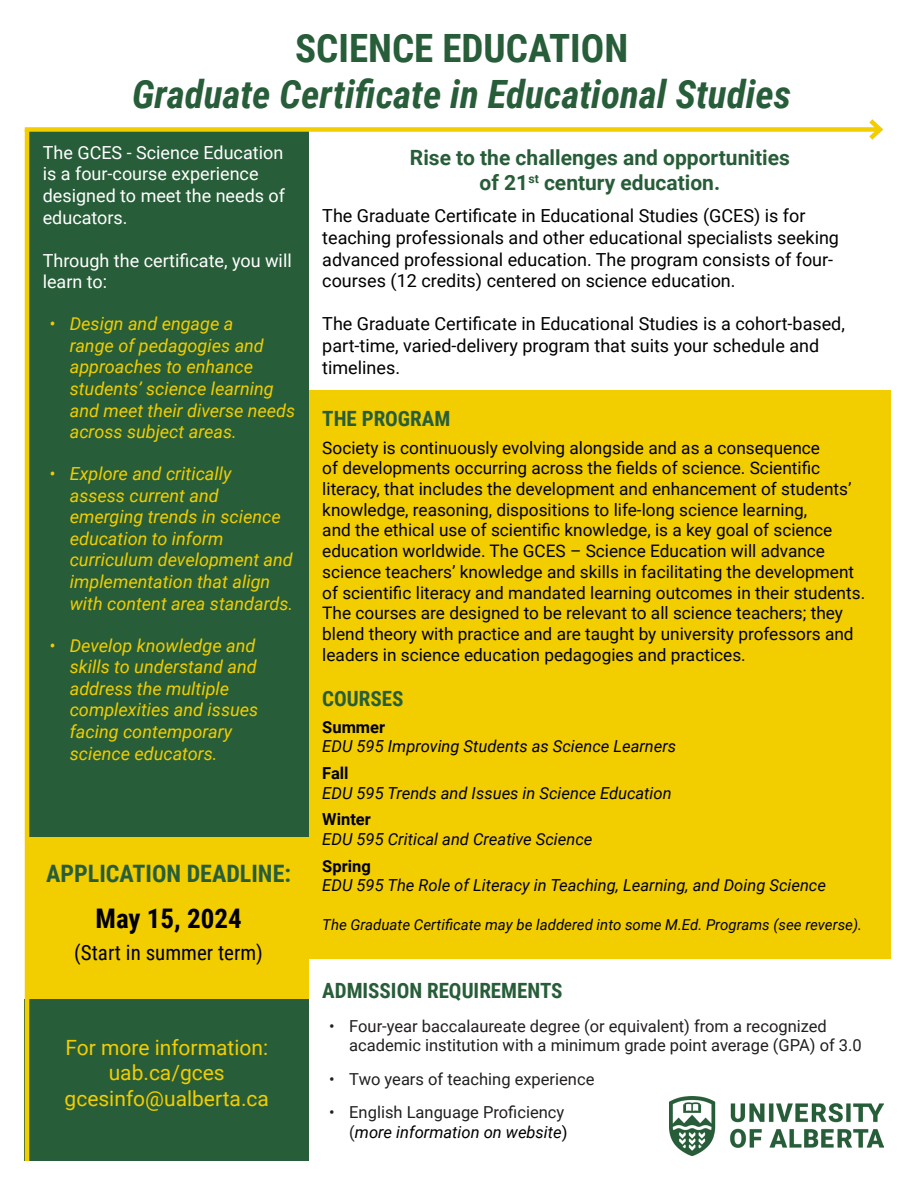
<style>
.page{position:relative;width:918px;height:1188px;background:#fff}
.page>*{position:absolute;margin:0;border:0;box-sizing:border-box;transform-origin:0 0}
.t1{font:italic 700 39px "Roboto Condensed";color:#275d38}
.t2{font:700 39px "Roboto Condensed";color:#275d38}
.t3{font:700 27px "Roboto Condensed";color:#000}
.t4{font:700 24px "Roboto Condensed";color:#275d38}
.t5{font:700 21px/25.2px "Roboto";color:#275d38;text-align:center}
.t6{font:21px "Roboto";color:#f2cd00}
.t7{font:700 21px "Roboto Condensed";color:#275d38}
.t8{font:21px "Roboto Condensed";color:#000}
.t9{font:italic 18px/21.6px "Roboto";color:#f2cd00}
.t10{font:18px/21.6px "Roboto";color:#000}
.t11{font:18px/21.6px "Roboto";color:#fff}
.t12{font:17.25px/20.7px "Roboto";color:#000}
.t13{font:16.5px/19.8px "Roboto";color:#231f20}
.t14{font:italic 16.5px "Roboto";color:#000}
.t15{font:700 16.5px "Roboto";color:#000}
.t16{font:italic 15px "Roboto";color:#000}
.s1{font-style:italic;color:#000}
.s2{color:#000}
</style>
<div class="page">
<div style="left:25px;top:999px;width:284px;height:162px;background:#275d38"></div>
<div style="left:28px;top:837px;width:281px;height:162px;background:#f2cd00"></div>
<div style="left:29px;top:132px;width:280px;height:705px;background:#275d38"></div>
<div style="left:25px;top:127px;width:855px;height:5px;background:#f2cd00"></div>
<svg style="left:864px;top:119px;width:20px;height:21px"></svg>
<hr style="left:25px;top:129px;width:4px;height:1032px;background:#f2cd00">
<div style="left:309px;top:390px;width:581px;height:569px;background:#f2cd00"></div>
<img style="left:670px;top:1097px;width:213px;height:58px">
<p class="t2" style="left:295px;top:20px;width:335px">SCIENCE EDUCATION</p>
<p class="t1" style="left:132px;top:67px;width:660px">Graduate Certificate in Educational Studies</p>
<p class="t11" style="left:43px;top:141px;width:244px">The GCES - Science Education is a four-course experience designed to meet the needs of educators.</p>
<p class="t11" style="left:43px;top:249px;width:251px">Through the certificate, you will learn to:</p>
<p class="t9" style="left:70px;top:312px;width:227px;text-indent:-20px">• Design and engage a<br>range of pedagogies and approaches to enhance students’ science learning and meet their diverse needs across subject areas.</p>
<p class="t9" style="left:70px;top:462px;width:225px;text-indent:-20px">• Explore and critically<br>assess current and emerging trends in science education to inform curriculum development and implementation that align with content area standards.</p>
<p class="t9" style="left:70px;top:634px;width:190px;text-indent:-20px">• Develop knowledge and skills to understand and address the multiple complexities and issues facing contemporary science educators.</p>
<p class="t4" style="left:46px;top:857px;width:246px">APPLICATION DEADLINE:</p>
<p class="t3" style="left:96px;top:899px;width:148px">May 15, 2024</p>
<p class="t8" style="left:74px;top:938px;width:190px">(Start in summer term)</p>
<p class="t6" style="left:65px;top:1033px;width:204px">For more information:</p>
<p class="t6" style="left:109px;top:1058px;width:118px">uab.ca/gces</p>
<p class="t6" style="left:65px;top:1083px;width:206px">gcesinfo@ualberta.ca</p>
<p class="t5" style="left:410px;top:144px;width:381px">Rise to the challenges and opportunities of 21<sup>st</sup> century education.</p>
<p class="t10" style="left:322px;top:205px;width:518px">The Graduate Certificate in Educational Studies (GCES) is for teaching professionals and other educational specialists seeking advanced professional education. The program consists of four&shy;courses (12 credits) centered on science education.</p>
<p class="t10" style="left:322px;top:313px;width:524px">The Graduate Certificate in Educational Studies is a cohort-based, part-time, varied-delivery program that suits your schedule and timelines.</p>
<p class="t7" style="left:322px;top:404px;width:130px">THE PROGRAM</p>
<p class="t12" style="left:322px;top:437px;width:544px">Society is continuously evolving alongside and as a consequence<br>of developments occurring across the fields of science. Scientific literacy, that includes the development and enhancement of students’ knowledge, reasoning, dispositions to life-long science learning,<br>and the ethical use of scientific knowledge, is a key goal of science education worldwide. The GCES – Science Education will advance science teachers’ knowledge and skills in facilitating the development of scientific literacy and mandated learning outcomes in their students.<br>The courses are designed to be relevant to all science teachers; they blend theory with practice and are taught by university professors and leaders in science education pedagogies and practices.</p>
<p class="t7" style="left:322px;top:684px;width:83px">COURSES</p>
<p class="t15" style="left:322px;top:715px;width:64px">Summer</p>
<p class="t14" style="left:322px;top:735px;width:356px">EDU 595 Improving Students as Science Learners</p>
<p class="t15" style="left:322px;top:762px;width:28px">Fall</p>
<p class="t14" style="left:322px;top:781px;width:351px">EDU 595 Trends and Issues in Science Education</p>
<p class="t15" style="left:322px;top:808px;width:50px">Winter</p>
<p class="t14" style="left:322px;top:828px;width:272px">EDU 595 Critical and Creative Science</p>
<p class="t15" style="left:322px;top:854px;width:50px">Spring</p>
<p class="t14" style="left:322px;top:874px;width:505px">EDU 595 The Role of Literacy in Teaching, Learning, and Doing Science</p>
<p class="t16" style="left:322px;top:914px;width:541px">The Graduate Certificate may be laddered into some M.Ed. Programs (see reverse).</p>
<p class="t7" style="left:322px;top:976px;width:242px">ADMISSION REQUIREMENTS</p>
<p class="t13" style="left:349px;top:1015px;width:514px;text-indent:-20px">• Four-year baccalaureate degree (or equivalent) from a recognized academic institution with a minimum grade point average (GPA) of 3.0</p>
<p class="t13" style="left:329px;top:1068px;width:267px">• Two years of teaching experience</p>
<p class="t13" style="left:329px;top:1102px;width:240px;text-align:right">• English Language Proficiency (<span class="s1">more information on website</span><span class="s2">)</span></p>
</div>
